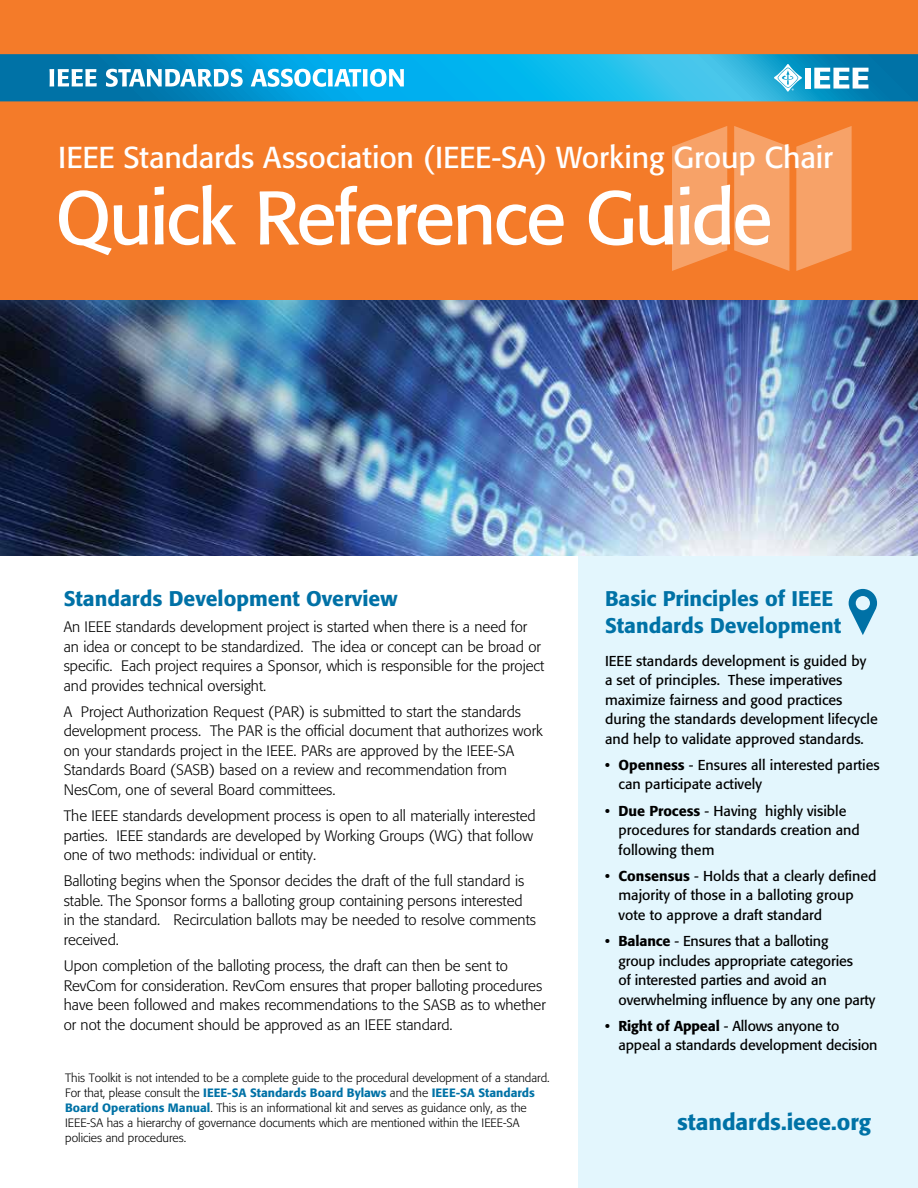
<style>
.page{position:relative;width:918px;height:1188px;background:#fff}
.page>*{position:absolute;margin:0;border:0;box-sizing:border-box;transform-origin:0 0}
.t1{font:75px "Formata";letter-spacing:-.035em;color:#fff}
.t2{font:30px "Formata";letter-spacing:-.005em;color:#fff}
.t3{font:500 22.5px "Formata";color:#0072a6}
.t4{font:500 21px/27px "Formata";color:#0072a6}
.t5{font:500 21px "Formata";color:#0071a6}
.t6{font:300 15px/19.5px "Formata";color:#000}
.t7{font:14.25px/19.5px "Formata";color:#000}
.t8{font:300 12px/15px "Formata";color:#000}
.s1{font-weight:500;color:#0071a6}
.s2{font-weight:500;color:#0072a6}
.s3{font-weight:500}
</style>
<div class="page">
<div style="left:579px;top:415px;width:339px;height:773px;background:#e3f6fd"></div>
<div style="left:0;top:0;width:918px;height:300px;background:#f47b29"></div>
<svg style="left:0;top:54px;width:918px;height:47px"></svg>
<img style="left:0;top:300px;width:918px;height:255px">
<svg style="left:672px;top:126px;width:55px;height:145px"></svg>
<svg style="left:796px;top:126px;width:56px;height:145px"></svg>
<svg style="left:734px;top:126px;width:55px;height:145px"></svg>
<svg style="left:849px;top:589px;width:28px;height:46px"></svg>
<h2 class="t2" style="left:58px;top:139px;width:776px">IEEE Standards Association (IEEE-SA) Working Group Chair</h2>
<h1 class="t1" style="left:55px;top:172px;width:719px">Quick Reference Guide</h1>
<h3 class="t5" style="left:64px;top:585px;width:335px">Standards Development Overview</h3>
<p class="t6" style="left:64px;top:617px;width:482px">An IEEE standards development project is started when there is a need for an idea or concept to be standardized. The idea or concept can be broad or specific. Each project requires a Sponsor, which is responsible for the project and provides technical oversight.</p>
<p class="t6" style="left:64px;top:702px;width:480px">A Project Authorization Request (PAR) is submitted to start the standards development process. The PAR is the official document that authorizes work on your standards project in the IEEE. PARs are approved by the IEEE-SA Standards Board (SASB) based on a review and recommendation from NesCom, one of several Board committees.</p>
<p class="t6" style="left:64px;top:806px;width:474px">The IEEE standards development process is open to all materially interested parties. IEEE standards are developed by Working Groups (WG) that follow one of two methods: individual or entity.</p>
<p class="t6" style="left:64px;top:871px;width:474px">Balloting begins when the Sponsor decides the draft of the full standard is stable. The Sponsor forms a balloting group containing persons interested in the standard. Recirculation ballots may be needed to resolve comments received.</p>
<p class="t6" style="left:64px;top:956px;width:484px">Upon completion of the balloting process, the draft can then be sent to RevCom for consideration. RevCom ensures that proper balloting procedures have been followed and makes recommendations to the SASB as to whether or not the document should be approved as an IEEE standard.</p>
<p class="t8" style="left:65px;top:1070px;width:486px">This Toolkit is not intended to be a complete guide to the procedural development of a standard.<br>For that, please consult the <span class="s1">IEEE-SA Standards Board Bylaws</span> and the <span class="s2">IEEE-SA Standards Board Operations Manual</span>. This is an informational kit and serves as guidance only, as the IEEE-SA has a hierarchy of governance documents which are mentioned within the IEEE-SA policies and procedures.</p>
<h3 class="t4" style="left:605px;top:585px;width:238px">Basic Principles of IEEE<br>Standards Development</h3>
<p class="t7" style="left:605px;top:651px;width:274px">IEEE standards development is guided by<br>a set of principles. These imperatives maximize fairness and good practices during the standards development lifecycle and help to validate approved standards.</p>
<p class="t7" style="left:619px;top:755px;width:263px;text-indent:-13px"><span class="s3">• Openness</span> - Ensures all interested parties can participate actively</p>
<p class="t7" style="left:619px;top:801px;width:243px;text-indent:-13px"><span class="s3">• Due Process</span> - Having highly visible procedures for standards creation and following them</p>
<p class="t7" style="left:619px;top:866px;width:259px;text-indent:-13px"><span class="s3">• Consensus</span> - Holds that a clearly defined majority of those in a balloting group vote to approve a draft standard</p>
<p class="t7" style="left:619px;top:931px;width:258px;text-indent:-13px"><span class="s3">• Balance</span> - Ensures that a balloting<br>group includes appropriate categories<br>of interested parties and avoid an overwhelming influence by any one party</p>
<p class="t7" style="left:619px;top:1016px;width:261px;text-indent:-13px"><span class="s3">• Right of Appeal</span> - Allows anyone to appeal a standards development decision</p>
<h3 class="t3" style="left:677px;top:1108px;width:195px">standards.ieee.org</h3>
</div>
